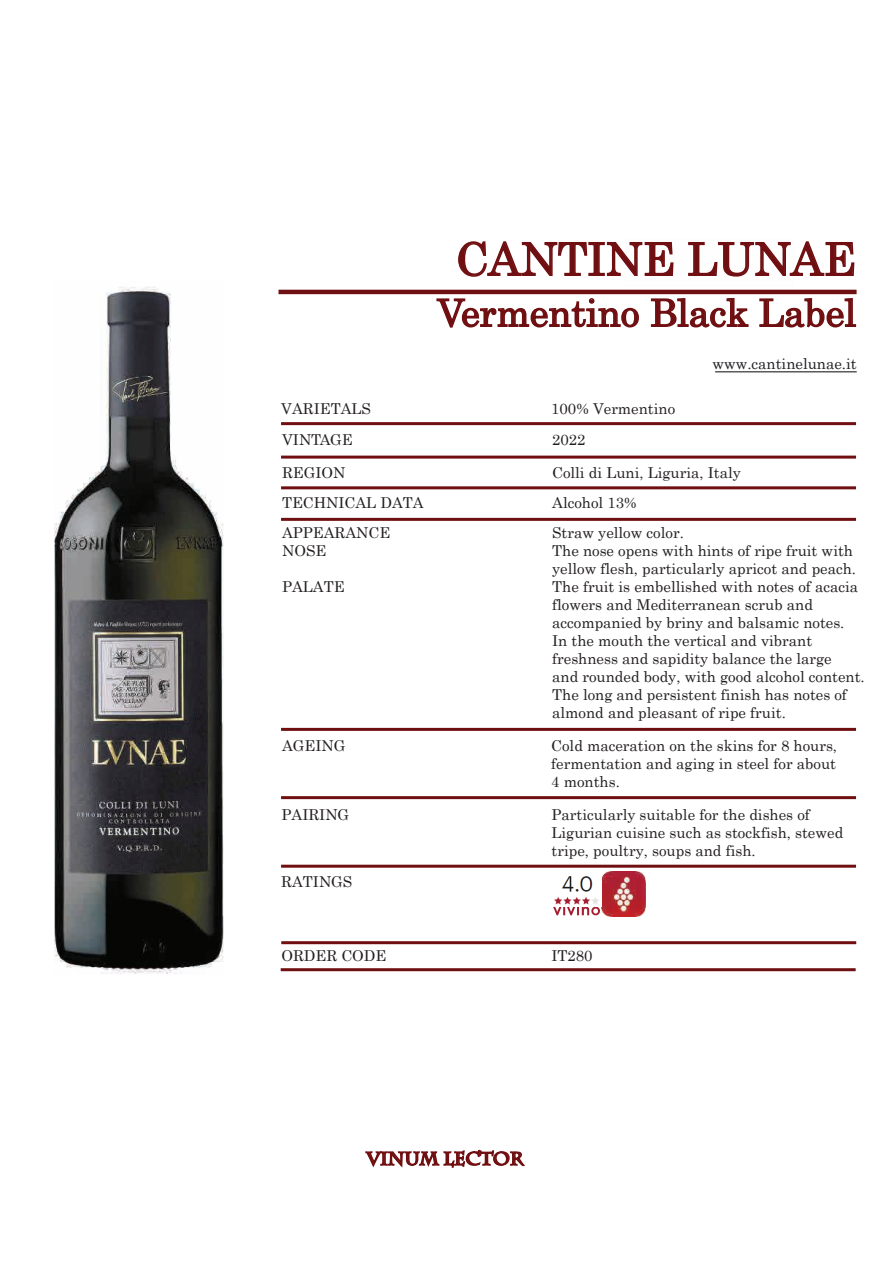
<style>
.page{position:relative;width:893px;height:1263px;background:#fff}
.page>*{position:absolute;margin:0;border:0;box-sizing:border-box;transform-origin:0 0}
.t1{font:45px "Century";color:#700f11}
.t2{font:37.5px "Century";color:#700f11}
.t3{font:700 18px "Charlemagne Std";color:#700f11}
.t4{font:15px/18px "Century";color:#231f20}
.t5{font:15px "Century";color:#1e1e23}
</style>
<div class="page">
<hr style="left:278px;top:290px;width:579px;height:4px;background:#700f11">
<div style="left:281px;top:456px;width:575px;height:3px;border:2px solid #700f11"></div>
<div style="left:281px;top:486px;width:575px;height:3px;border:2px solid #700f11"></div>
<div style="left:281px;top:728px;width:575px;height:3px;border:2px solid #700f11"></div>
<div style="left:281px;top:796px;width:575px;height:3px;border:2px solid #700f11"></div>
<div style="left:281px;top:865px;width:575px;height:3px;border:2px solid #700f11"></div>
<svg style="left:436px;top:298px;width:203px;height:30px"></svg>
<svg style="left:650px;top:298px;width:99px;height:30px"></svg>
<svg style="left:759px;top:298px;width:98px;height:30px"></svg>
<div style="left:281px;top:968px;width:575px;height:3px;border:2px solid #700f11"></div>
<svg style="left:458px;top:240px;width:216px;height:38px"></svg>
<svg style="left:687px;top:240px;width:168px;height:37px"></svg>
<div style="left:281px;top:422px;width:575px;height:3px;border:2px solid #700f11"></div>
<svg style="left:365px;top:1149px;width:160px;height:19px"></svg>
<hr style="left:715px;top:371px;width:142px;height:1px;background:#1d1d21">
<div style="left:281px;top:518px;width:575px;height:3px;border:2px solid #700f11"></div>
<img style="left:553px;top:907px;width:46px;height:9px">
<img style="left:601px;top:871px;width:45px;height:45px">
<img style="left:55px;top:287px;width:168px;height:687px">
<img style="left:554px;top:876px;width:45px;height:29px">
<div style="left:281px;top:941px;width:575px;height:3px;border:2px solid #700f11"></div>
<h1 class="t1" style="left:456px;top:221px;width:402px">CANTINE LUNAE</h1>
<h2 class="t2" style="left:437px;top:281px;width:420px">Vermentino Black Label</h2>
<p class="t4" style="left:281px;top:398px;width:91px">VARIETALS</p>
<p class="t4" style="left:551px;top:398px;width:125px">100% Vermentino</p>
<p class="t5" style="left:712px;top:351px;width:146px">www.cantinelunae.it</p>
<p class="t4" style="left:282px;top:429px;width:72px">VINTAGE</p>
<p class="t4" style="left:552px;top:429px;width:35px">2022</p>
<p class="t4" style="left:282px;top:462px;width:65px">REGION</p>
<p class="t4" style="left:552px;top:462px;width:190px">Colli di Luni, Liguria, Italy</p>
<p class="t4" style="left:282px;top:492px;width:143px">TECHNICAL DATA</p>
<p class="t4" style="left:552px;top:492px;width:86px">Alcohol 13%</p>
<p class="t4" style="left:282px;top:522px;width:110px">APPEARANCE</p>
<p class="t4" style="left:552px;top:522px;width:133px">Straw yellow color.</p>
<p class="t4" style="left:282px;top:540px;width:46px">NOSE</p>
<p class="t4" style="left:552px;top:540px;width:305px">The nose opens with hints of ripe fruit with yellow flesh, particularly apricot and peach.</p>
<p class="t4" style="left:282px;top:576px;width:64px">PALATE</p>
<p class="t4" style="left:552px;top:576px;width:314px">The fruit is embellished with notes of acacia flowers and Mediterranean scrub and accompanied by briny and balsamic notes.<br>In the mouth the vertical and vibrant freshness and sapidity balance the large<br>and rounded body, with good alcohol content.<br>The long and persistent finish has notes of almond and pleasant of ripe fruit.</p>
<p class="t4" style="left:282px;top:735px;width:65px">AGEING</p>
<p class="t4" style="left:551px;top:735px;width:287px;text-align:justify">Cold maceration on the skins for 8 hours, fermentation and aging in steel for about 4 months.</p>
<p class="t4" style="left:281px;top:804px;width:69px">PAIRING</p>
<p class="t4" style="left:551px;top:804px;width:293px">Particularly suitable for the dishes of<br>Ligurian cuisine such as stockfish, stewed tripe, poultry, soups and fish.</p>
<p class="t4" style="left:281px;top:872px;width:73px">RATINGS</p>
<p class="t4" style="left:281px;top:945px;width:107px">ORDER CODE</p>
<p class="t4" style="left:551px;top:945px;width:43px">IT280</p>
<p class="t3" style="left:367px;top:1148px;width:158px">VINUM LECTOR</p>
</div>
